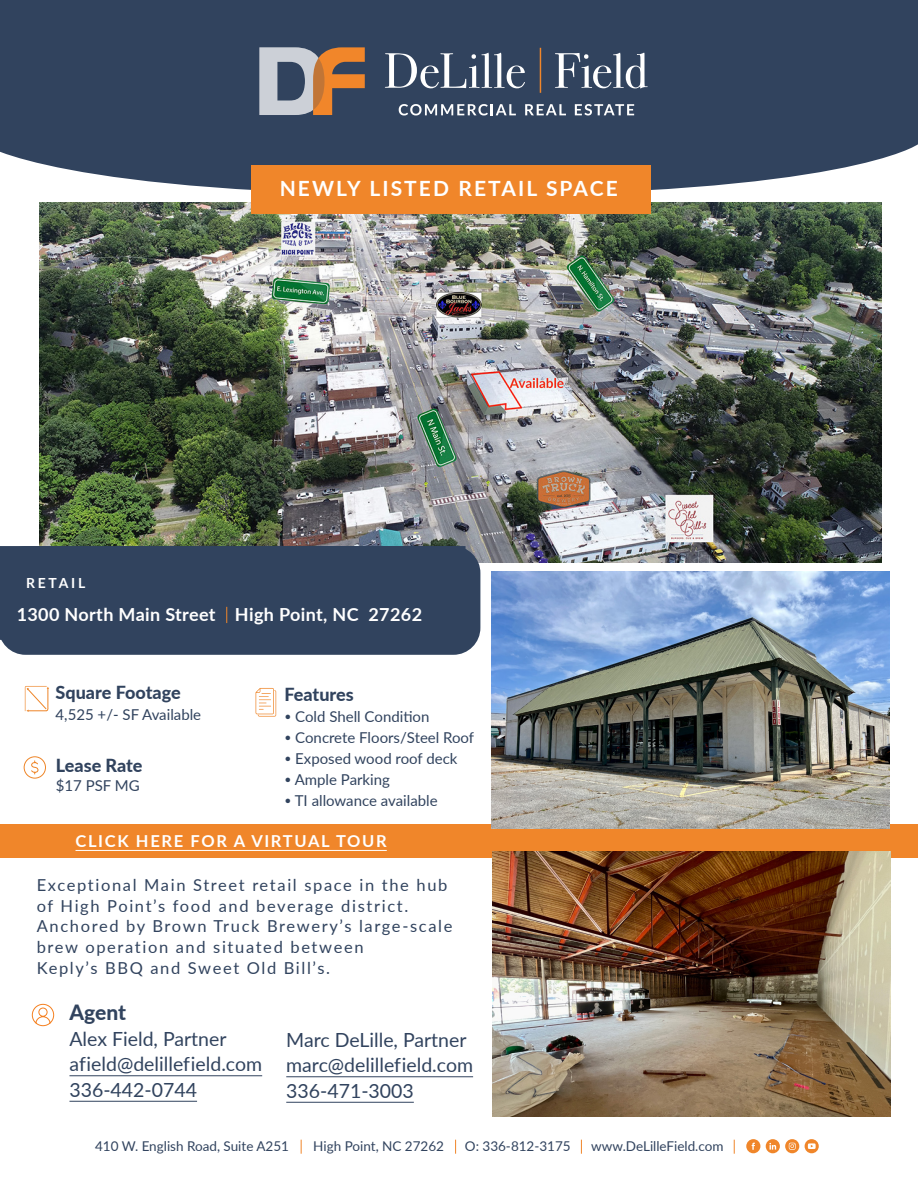
<style>
.page{position:relative;width:918px;height:1188px;background:#fff}
.page>*{position:absolute;margin:0;border:0;box-sizing:border-box;transform-origin:0 0}
.t1{font:700 21px "Lato";letter-spacing:.1em;color:#fff}
.t2{font:800 21px "Lato";letter-spacing:-.005em;color:#31435e}
.t3{font:19.5px/25.5px "Lato";color:#31435e}
.t4{font:700 18px "Lato";letter-spacing:.02em;color:#fff}
.t5{font:800 18px "Lato";color:#31435e}
.t6{font:16.5px/20.9px "Lato";letter-spacing:.1em;color:#31435e}
.t7{font:700 16.5px "Lato";letter-spacing:.1em;color:#fff}
.t8{font:15px "Lato";color:#31435e}
.t9{font:700 13.95px "Lato";letter-spacing:.2em;color:#fff}
.t10{font:13.5px "Lato";color:#31435e}
.s1{font-size:12px}
</style>
<div class="page">
<img style="left:39px;top:202px;width:842px;height:361px">
<svg style="left:1px;top:546px;width:479px;height:109px;background:#3a4b65"></svg>
<div style="left:0;top:546px;width:466px;height:94px;background:#31435e"></div>
<svg style="left:226px;top:607px;width:1px;height:16px"></svg>
<svg style="left:301px;top:1140px;width:1px;height:14px"></svg>
<svg style="left:455px;top:1140px;width:1px;height:14px"></svg>
<svg style="left:581px;top:1140px;width:1px;height:14px"></svg>
<svg style="left:734px;top:1140px;width:1px;height:14px"></svg>
<svg style="left:785px;top:1139px;width:14px;height:14px"></svg>
<svg style="left:789px;top:1143px;width:7px;height:7px"></svg>
<div style="left:746px;top:1139px;width:14px;height:14px;background:#f0862a;border-radius:50%"></div>
<svg style="left:752px;top:1143px;width:3px;height:7px"></svg>
<div style="left:766px;top:1139px;width:14px;height:14px;background:#f0862a;border-radius:50%"></div>
<svg style="left:769px;top:1143px;width:7px;height:7px"></svg>
<div style="left:805px;top:1139px;width:14px;height:14px;background:#f0862a;border-radius:50%"></div>
<svg style="left:808px;top:1143px;width:8px;height:6px"></svg>
<svg style="left:25px;top:686px;width:24px;height:26px"></svg>
<svg style="left:31px;top:760px;width:8px;height:15px"></svg>
<div style="left:24px;top:756px;width:22px;height:22px;border:1px solid #ee8528;border-radius:50%"></div>
<svg style="left:0;top:0;width:918px;height:195px;background:#43536b"></svg>
<div style="left:211px;top:29px;width:485px;height:106px;background:#31435e"></div>
<svg style="left:399px;top:104px;width:117px;height:11px"></svg>
<svg style="left:525px;top:104px;width:41px;height:11px"></svg>
<svg style="left:575px;top:104px;width:59px;height:11px"></svg>
<svg style="left:385px;top:53px;width:140px;height:35px"></svg>
<svg style="left:555px;top:53px;width:93px;height:35px"></svg>
<hr style="left:540px;top:48px;width:1px;height:45px;background:#f0862a">
<svg style="left:259px;top:47px;width:106px;height:68px"></svg>
<svg style="left:256px;top:688px;width:20px;height:28px"></svg>
<div style="left:0;top:824px;width:918px;height:34px;background:#f0862a"></div>
<hr style="left:76px;top:850px;width:311px;height:1px;background:#fff">
<img style="left:491px;top:571px;width:399px;height:258px">
<img style="left:492px;top:851px;width:399px;height:266px">
<hr style="left:69px;top:1075px;width:193px;height:1px;background:#31435e">
<hr style="left:69px;top:1101px;width:128px;height:1px;background:#31435e">
<svg style="left:32px;top:1004px;width:22px;height:22px"></svg>
<div style="left:252px;top:166px;width:399px;height:48px;background:#f0862a"></div>
<hr style="left:286px;top:1076px;width:187px;height:1px;background:#31435e">
<hr style="left:286px;top:1102px;width:128px;height:1px;background:#31435e">
<p class="t9" style="left:26px;top:573px;width:61px">RETAIL</p>
<p class="t1" style="left:280px;top:173px;width:340px">NEWLY LISTED RETAIL SPACE</p>
<p class="t4" style="left:17px;top:602px;width:407px">1300 North Main Street High Point, NC 27262</p>
<p class="t5" style="left:56px;top:679px;width:127px">Square Footage</p>
<p class="t8" style="left:56px;top:704px;width:147px">4,525 +/- SF Available</p>
<p class="t5" style="left:56px;top:752px;width:88px">Lease Rate</p>
<p class="t8" style="left:56px;top:775px;width:85px">$17 PSF MG</p>
<p class="t5" style="left:284px;top:681px;width:71px">Features</p>
<p class="t8" style="left:284px;top:706px;width:147px"><span class="s1">•</span> Cold Shell Condition</p>
<p class="t8" style="left:284px;top:727px;width:191px"><span class="s1">•</span> Concrete Floors/Steel Roof</p>
<p class="t8" style="left:284px;top:748px;width:175px"><span class="s1">•</span> Exposed wood roof deck</p>
<p class="t8" style="left:284px;top:769px;width:107px"><span class="s1">•</span> Ample Parking</p>
<p class="t8" style="left:284px;top:790px;width:155px"><span class="s1">•</span> TI allowance available</p>
<p class="t7" style="left:76px;top:828px;width:313px">CLICK HERE FOR A VIRTUAL TOUR</p>
<p class="t6" style="left:37px;top:874px;width:417px">Exceptional Main Street retail space in the hub of High Point’s food and beverage district.<br>Anchored by Brown Truck Brewery’s large-scale brew operation and situated between<br>Keply’s BBQ and Sweet Old Bill’s.</p>
<p class="t2" style="left:69px;top:997px;width:58px">Agent</p>
<p class="t3" style="left:69px;top:1025px;width:194px">Alex Field, Partner afield@delillefield.com<br>336-442-0744</p>
<p class="t3" style="left:286px;top:1026px;width:188px">Marc DeLille, Partner marc@delillefield.com<br>336-471-3003</p>
<p class="t10" style="left:95px;top:1137px;width:196px">410 W. English Road, Suite A251</p>
<p class="t10" style="left:313px;top:1137px;width:132px">High Point, NC 27262</p>
<p class="t10" style="left:465px;top:1137px;width:107px">O: 336-812-3175</p>
<p class="t10" style="left:591px;top:1137px;width:134px">www.DeLilleField.com</p>
</div>
